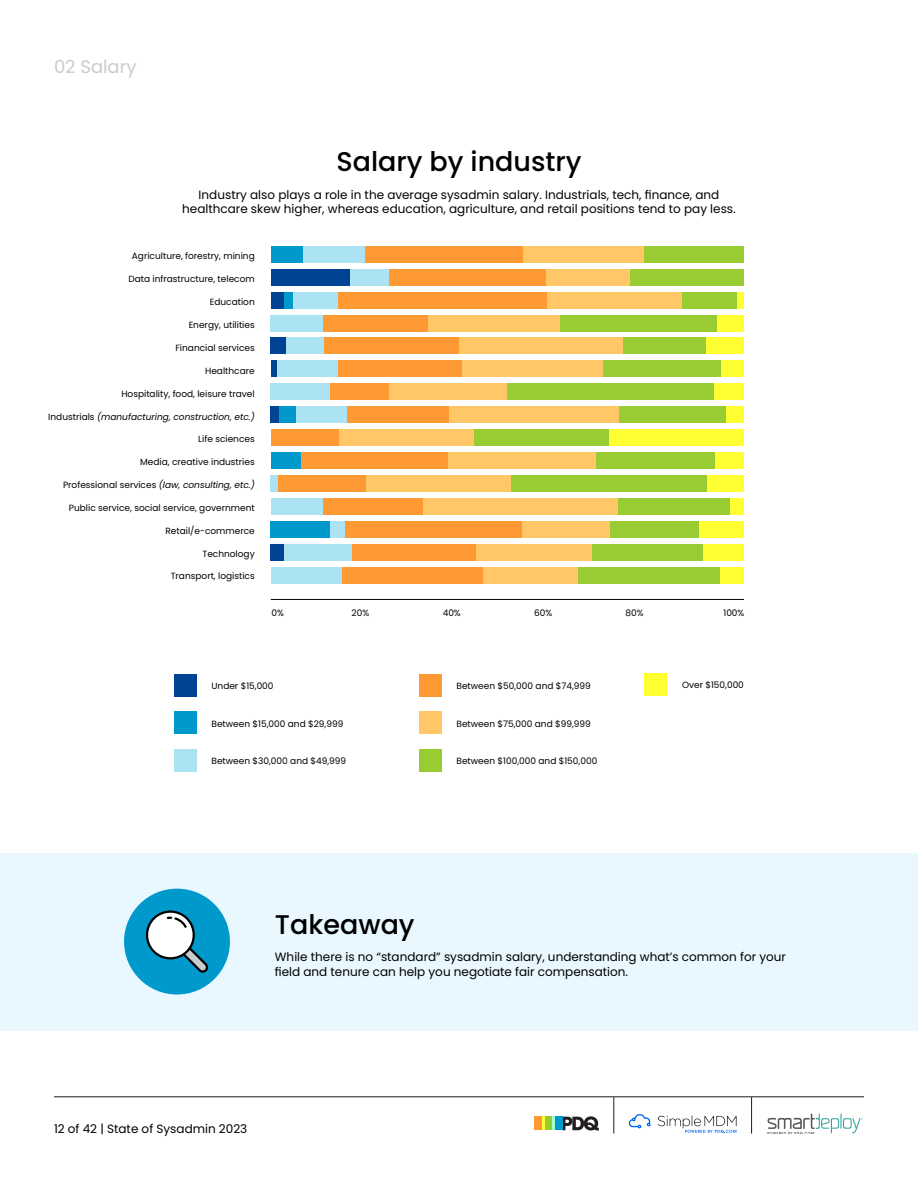
<style>
.page{position:relative;width:918px;height:1188px;background:#fff}
.page>*{position:absolute;margin:0;border:0;box-sizing:border-box;transform-origin:0 0}
.t1{font:500 27px "Poppins";color:#000}
.t2{font:18px "Poppins";color:#c8cbce}
.t3{font:12px/14.4px "Poppins";color:#000;text-align:center}
.t4{font:9px "Poppins";color:#000}
.t5{font:italic 9px "Poppins";color:#000}
.s1{font-style:normal}
</style>
<div class="page">
<svg style="left:562px;top:1116px;width:37px;height:15px"></svg>
<div style="left:555px;top:1117px;width:7px;height:13px;background:#09c"></div>
<svg style="left:552px;top:1117px;width:3px;height:13px"></svg>
<div style="left:545px;top:1117px;width:7px;height:13px;background:#9c3"></div>
<svg style="left:541px;top:1117px;width:4px;height:13px"></svg>
<div style="left:534px;top:1117px;width:7px;height:13px;background:#f93"></div>
<hr style="left:54px;top:1096px;width:810px;height:1px;background:#1c1f21">
<svg style="left:658px;top:1115px;width:79px;height:18px"></svg>
<svg style="left:629px;top:1114px;width:22px;height:14px"></svg>
<svg style="left:768px;top:1114px;width:95px;height:20px"></svg>
<hr style="left:613px;top:1097px;width:1px;height:37px;background:#1c1f21">
<hr style="left:751px;top:1097px;width:1px;height:37px;background:#1c1f21">
<hr style="left:271px;top:599px;width:473px;height:1px;background:#000">
<div style="left:736px;top:292px;width:8px;height:16px;background:#ff3"></div>
<div style="left:717px;top:315px;width:27px;height:16px;background:#ff3"></div>
<div style="left:706px;top:338px;width:38px;height:16px;background:#ff3"></div>
<div style="left:721px;top:361px;width:23px;height:16px;background:#ff3"></div>
<div style="left:714px;top:384px;width:30px;height:16px;background:#ff3"></div>
<div style="left:726px;top:407px;width:18px;height:16px;background:#ff3"></div>
<div style="left:608px;top:429px;width:136px;height:17px;background:#ff3"></div>
<div style="left:714px;top:452px;width:30px;height:17px;background:#ff3"></div>
<div style="left:707px;top:475px;width:37px;height:17px;background:#ff3"></div>
<div style="left:730px;top:498px;width:14px;height:17px;background:#ff3"></div>
<div style="left:699px;top:521px;width:45px;height:17px;background:#ff3"></div>
<div style="left:703px;top:544px;width:41px;height:17px;background:#ff3"></div>
<div style="left:719px;top:567px;width:25px;height:17px;background:#ff3"></div>
<div style="left:644px;top:246px;width:100px;height:17px;background:#9c3"></div>
<div style="left:630px;top:269px;width:114px;height:16px;background:#9c3"></div>
<div style="left:682px;top:292px;width:54px;height:16px;background:#9c3"></div>
<div style="left:559px;top:315px;width:158px;height:16px;background:#9c3"></div>
<div style="left:623px;top:338px;width:83px;height:16px;background:#9c3"></div>
<div style="left:603px;top:361px;width:118px;height:16px;background:#9c3"></div>
<div style="left:507px;top:384px;width:207px;height:16px;background:#9c3"></div>
<div style="left:619px;top:407px;width:107px;height:16px;background:#9c3"></div>
<div style="left:473px;top:429px;width:135px;height:17px;background:#9c3"></div>
<div style="left:596px;top:452px;width:118px;height:17px;background:#9c3"></div>
<div style="left:511px;top:475px;width:196px;height:17px;background:#9c3"></div>
<div style="left:617px;top:498px;width:113px;height:17px;background:#9c3"></div>
<div style="left:610px;top:521px;width:89px;height:17px;background:#9c3"></div>
<div style="left:591px;top:544px;width:112px;height:17px;background:#9c3"></div>
<div style="left:578px;top:567px;width:141px;height:17px;background:#9c3"></div>
<div style="left:523px;top:246px;width:121px;height:17px;background:#ffc766"></div>
<div style="left:546px;top:269px;width:84px;height:16px;background:#ffc766"></div>
<div style="left:547px;top:292px;width:135px;height:16px;background:#ffc766"></div>
<div style="left:428px;top:315px;width:131px;height:16px;background:#ffc766"></div>
<div style="left:458px;top:338px;width:165px;height:16px;background:#ffc766"></div>
<div style="left:462px;top:361px;width:141px;height:16px;background:#ffc766"></div>
<div style="left:389px;top:384px;width:118px;height:16px;background:#ffc766"></div>
<div style="left:449px;top:407px;width:170px;height:16px;background:#ffc766"></div>
<div style="left:338px;top:429px;width:135px;height:17px;background:#ffc766"></div>
<div style="left:448px;top:452px;width:148px;height:17px;background:#ffc766"></div>
<div style="left:365px;top:475px;width:146px;height:17px;background:#ffc766"></div>
<div style="left:422px;top:498px;width:195px;height:17px;background:#ffc766"></div>
<div style="left:522px;top:521px;width:88px;height:17px;background:#ffc766"></div>
<div style="left:476px;top:544px;width:115px;height:17px;background:#ffc766"></div>
<div style="left:483px;top:567px;width:95px;height:17px;background:#ffc766"></div>
<div style="left:365px;top:246px;width:158px;height:17px;background:#f93"></div>
<div style="left:389px;top:269px;width:157px;height:16px;background:#f93"></div>
<div style="left:338px;top:292px;width:209px;height:16px;background:#f93"></div>
<div style="left:323px;top:315px;width:105px;height:16px;background:#f93"></div>
<div style="left:323px;top:338px;width:135px;height:16px;background:#f93"></div>
<div style="left:338px;top:361px;width:124px;height:16px;background:#f93"></div>
<div style="left:330px;top:384px;width:59px;height:16px;background:#f93"></div>
<div style="left:347px;top:407px;width:102px;height:16px;background:#f93"></div>
<div style="left:271px;top:429px;width:67px;height:17px;background:#f93"></div>
<div style="left:301px;top:452px;width:147px;height:17px;background:#f93"></div>
<div style="left:278px;top:475px;width:87px;height:17px;background:#f93"></div>
<div style="left:323px;top:498px;width:99px;height:17px;background:#f93"></div>
<div style="left:344px;top:521px;width:178px;height:17px;background:#f93"></div>
<div style="left:351px;top:544px;width:125px;height:17px;background:#f93"></div>
<div style="left:342px;top:567px;width:141px;height:17px;background:#f93"></div>
<div style="left:302px;top:246px;width:63px;height:17px;background:#abe3f5"></div>
<div style="left:350px;top:269px;width:39px;height:16px;background:#abe3f5"></div>
<div style="left:293px;top:292px;width:45px;height:16px;background:#abe3f5"></div>
<div style="left:271px;top:315px;width:52px;height:16px;background:#abe3f5"></div>
<div style="left:286px;top:338px;width:37px;height:16px;background:#abe3f5"></div>
<div style="left:276px;top:361px;width:62px;height:16px;background:#abe3f5"></div>
<div style="left:271px;top:384px;width:59px;height:16px;background:#abe3f5"></div>
<div style="left:295px;top:407px;width:52px;height:16px;background:#abe3f5"></div>
<div style="left:271px;top:475px;width:7px;height:17px;background:#abe3f5"></div>
<div style="left:271px;top:498px;width:52px;height:17px;background:#abe3f5"></div>
<div style="left:330px;top:521px;width:14px;height:17px;background:#abe3f5"></div>
<div style="left:284px;top:544px;width:67px;height:17px;background:#abe3f5"></div>
<div style="left:271px;top:567px;width:71px;height:17px;background:#abe3f5"></div>
<div style="left:271px;top:246px;width:31px;height:17px;background:#09c"></div>
<div style="left:284px;top:292px;width:9px;height:16px;background:#09c"></div>
<div style="left:279px;top:407px;width:16px;height:16px;background:#09c"></div>
<div style="left:271px;top:452px;width:30px;height:17px;background:#09c"></div>
<div style="left:271px;top:521px;width:59px;height:17px;background:#09c"></div>
<div style="left:271px;top:269px;width:79px;height:16px;background:#004294"></div>
<div style="left:271px;top:292px;width:13px;height:16px;background:#004294"></div>
<div style="left:271px;top:338px;width:15px;height:16px;background:#004294"></div>
<div style="left:271px;top:361px;width:5px;height:16px;background:#004294"></div>
<div style="left:271px;top:407px;width:8px;height:16px;background:#004294"></div>
<div style="left:271px;top:544px;width:13px;height:17px;background:#004294"></div>
<div style="left:0;top:853px;width:918px;height:178px;background:#e9f7fe"></div>
<div style="left:174px;top:674px;width:22px;height:23px;background:#004294"></div>
<div style="left:174px;top:712px;width:22px;height:22px;background:#09c"></div>
<div style="left:174px;top:749px;width:22px;height:23px;background:#abe3f5"></div>
<div style="left:419px;top:674px;width:23px;height:23px;background:#f93"></div>
<div style="left:419px;top:712px;width:23px;height:22px;background:#ffc766"></div>
<div style="left:419px;top:749px;width:23px;height:23px;background:#9c3"></div>
<div style="left:645px;top:673px;width:22px;height:23px;background:#ff3"></div>
<div style="left:124px;top:889px;width:106px;height:106px;background:#09c;border-radius:50%"></div>
<svg style="left:146px;top:910px;width:63px;height:63px"></svg>
<h2 class="t2" style="left:54px;top:56px;width:84px">02 Salary</h2>
<h1 class="t1" style="left:336px;top:146px;width:247px">Salary by industry</h1>
<h3 class="t3" style="left:182px;top:187px;width:555px">Industry also plays a role in the average sysadmin salary. Industrials, tech, finance, and healthcare skew higher, whereas education, agriculture, and retail positions tend to pay less.</h3>
<p class="t4" style="left:132px;top:251px;width:124px">Agriculture, forestry, mining</p>
<p class="t4" style="left:128px;top:274px;width:128px">Data infrastructure, telecom</p>
<p class="t4" style="left:210px;top:296px;width:47px">Education</p>
<p class="t4" style="left:189px;top:319px;width:68px">Energy, utilities</p>
<p class="t4" style="left:175px;top:342px;width:81px">Financial services</p>
<p class="t4" style="left:205px;top:365px;width:51px">Healthcare</p>
<p class="t4" style="left:121px;top:388px;width:135px">Hospitality, food, leisure travel</p>
<p class="t4" style="left:198px;top:434px;width:58px">Life sciences</p>
<p class="t4" style="left:140px;top:457px;width:116px">Media, creative industries</p>
<p class="t5" style="left:63px;top:480px;width:193px"><span class="s1">Professional services</span> (law, consulting, etc.)</p>
<p class="t4" style="left:69px;top:503px;width:187px">Public service, social service, government</p>
<p class="t4" style="left:165px;top:526px;width:91px">Retail/e-commerce</p>
<p class="t4" style="left:202px;top:549px;width:54px">Technology</p>
<p class="t4" style="left:171px;top:571px;width:86px">Transport, logistics</p>
<p class="t5" style="left:48px;top:411px;width:208px"><span class="s1">Industrials</span> (manufacturing, construction, etc.)</p>
<p class="t4" style="left:272px;top:608px;width:14px">0%</p>
<p class="t4" style="left:352px;top:608px;width:19px">20%</p>
<p class="t4" style="left:443px;top:608px;width:20px">40%</p>
<p class="t4" style="left:534px;top:608px;width:20px">60%</p>
<p class="t4" style="left:625px;top:608px;width:20px">80%</p>
<p class="t4" style="left:723px;top:608px;width:23px">100%</p>
<p class="t4" style="left:212px;top:681px;width:64px">Under $15,000</p>
<p class="t4" style="left:212px;top:718px;width:133px">Between $15,000 and $29,999</p>
<p class="t4" style="left:212px;top:756px;width:136px">Between $30,000 and $49,999</p>
<p class="t4" style="left:457px;top:681px;width:136px">Between $50,000 and $74,999</p>
<p class="t4" style="left:457px;top:718px;width:136px">Between $75,000 and $99,999</p>
<p class="t4" style="left:457px;top:756px;width:142px">Between $100,000 and $150,000</p>
<h1 class="t1" style="left:275px;top:909px;width:141px">Takeaway</h1>
<p class="t4" style="left:682px;top:680px;width:63px">Over $150,000</p>
<h3 class="t3" style="left:275px;top:950px;width:513px;text-align:left">While there is no “standard” sysadmin salary, understanding what’s common for your field and tenure can help you negotiate fair compensation.</h3>
<h3 class="t3" style="left:54px;top:1122px;width:195px">12 of 42 | State of Sysadmin 2023</h3>
</div>
